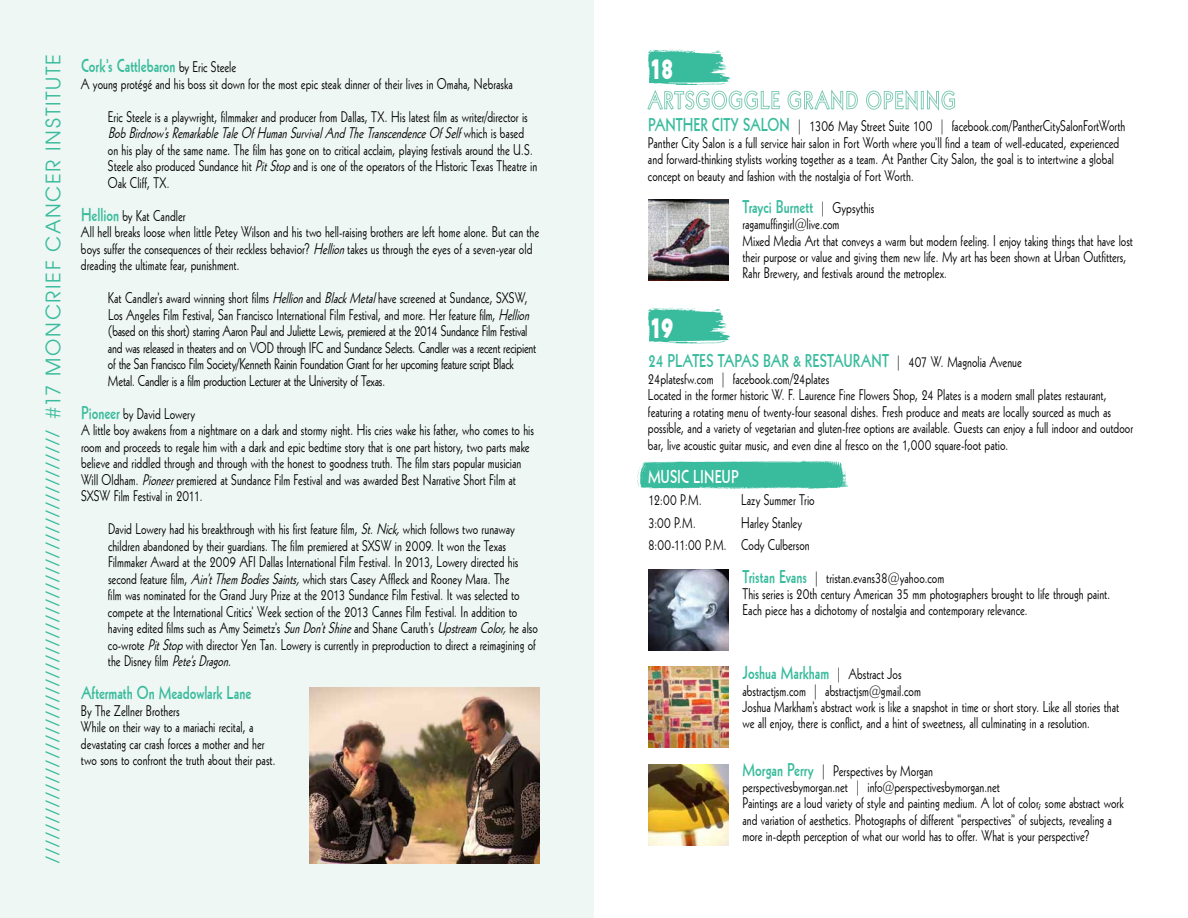
<style>
.page{position:relative;width:1188px;height:918px;background:#fff}
.page>*{position:absolute;margin:0;border:0;box-sizing:border-box;transform-origin:0 0}
.t1{font:28.5px "Geometric 231 BT Heavy C";color:#fff;scale:.8 1}
.t2{font:18px "Geometric 231 BT Bold C";color:#39bb9d;scale:.8 1}
.t3{font:18px "Geometric 231 BT Bold C";letter-spacing:.005em;color:#fff;scale:.8 1}
.t4{font:15.9px "Avant Garde Gothic Regular DTC";color:#39bb9d;scale:1.25 1}
.t5{font:15px/16.5px "Geometric 231 BT Roman C";color:#000;scale:.8 1}
.s1{font-size:19.95px}
.s2{font-family:"Geometric 231 BT Roman C";font-size:15px;color:#000}
.s3{font-style:italic}
.s4{font-family:"Geometric 231 BT Bold C";font-size:18px;color:#39bb9d}
</style>
<div class="page">
<div style="left:0;top:0;width:594px;height:918px;background:#eef7f3"></div>
<svg style="left:637px;top:461px;width:211px;height:28px;background:#4ec2a7"></svg>
<svg style="left:647px;top:49px;width:134px;height:61px"></svg>
<svg style="left:787px;top:89px;width:71px;height:22px"></svg>
<svg style="left:866px;top:89px;width:52px;height:22px"></svg>
<div style="left:921px;top:91px;width:3px;height:18px;border:1px solid #81ccb6"></div>
<svg style="left:927px;top:89px;width:28px;height:22px"></svg>
<svg style="left:648px;top:307px;width:82px;height:37px"></svg>
<img style="left:648px;top:200px;width:81px;height:80px">
<img style="left:648px;top:569px;width:81px;height:81px">
<img style="left:648px;top:666px;width:81px;height:81px">
<img style="left:648px;top:764px;width:81px;height:81px">
<img style="left:309px;top:687px;width:231px;height:177px">
<p class="t4" style="left:42px;top:864px;width:649px;rotate:-90deg">////////////////////////////////////////////////////// <span class="s1">#17 MONCRIEF CANCER INSTITUTE</span></p>
<p class="t2" style="left:81px;top:54px;width:196px">Cork’s Cattlebaron <span class="s2">by Eric Steele</span></p>
<p class="t5" style="left:81px;top:75px;width:541px">A young protégé and his boss sit down for the most epic steak dinner of their lives in Omaha, Nebraska</p>
<p class="t5" style="left:108px;top:108px;width:538px">Eric Steele is a playwright, filmmaker and producer from Dallas, TX. His latest film as writer/director is <span class="s3">BobBirdnow’sRemarkableTaleOfHumanSurvivalAndTheTranscendenceOfSelf</span>w h i c h i s b a s e d on his play of the same name. The film has gone on to critical acclaim, playing festivals around the U.S.<br>Steele also produced Sundance hit <span class="s3">PitStop</span>and is one of the operators of the Historic Texas Theatre in Oak Cliff, TX.</p>
<p class="t5" style="left:81px;top:207px;width:574px"><span class="s4">Hellion</span> by Kat Candler<br>All hell breaks loose when little Petey Wilson and his two hell-raising brothers are left home alone. But can the boys suffer the consequences of their reckless behavior? <span class="s3">Hellion</span>takes us through the eyes of a seven-year old dreading the ultimate fear, punishment.</p>
<p class="t5" style="left:108px;top:289px;width:537px">Kat Candler’s award winning short films <span class="s3">Hellion</span>and <span class="s3">BlackMetal</span>have screened at Sundance, SXSW, Los Angeles Film Festival, San Francisco International Film Festival, and more. Her feature film, <span class="s3">Hellion </span>(based on this short) starring Aaron Paul and Juliette Lewis, premiered at the 2014 Sundance Film Festival and was released in theaters and on VOD through IFC and Sundance Selects. Candler was a recent recipient of the San Francisco Film Society/Kenneth Rainin Foundation Grant for her upcoming feature script Black Metal. Candler is a film production Lecturer at the University of Texas.</p>
<p class="t5" style="left:81px;top:405px;width:568px"><span class="s4">Pioneer</span> by David Lowery<br>A little boy awakens from a nightmare on a dark and stormy night. His cries wake his father, who comes to his room and proceeds to regale him with a dark and epic bedtime story that is one part history, two parts make believe and riddled through and through with the honest to goodness truth. The film stars popular musician Will Oldham. <span class="s3">Pioneer</span>premiered at Sundance Film Festival and was awarded Best Narrative Short Film at SXSW Film Festival in 2011.</p>
<p class="t5" style="left:108px;top:520px;width:539px">David Lowery had his breakthrough with his first feature film, <span class="s3">St.Nick,</span>which follows two runaway children abandoned by their guardians. The film premiered at SXSW in 2009. It won the Texas Filmmaker Award at the 2009 AFI Dallas International Film Festival. In 2013, Lowery directed his second feature film, <span class="s3">Ain’tThemBodiesSaints,</span>which stars Casey Affleck and Rooney Mara. The<br>film was nominated for the Grand Jury Prize at the 2013 Sundance Film Festival. It was selected to compete at the International Critics’ Week section of the 2013 Cannes Film Festival. In addition to having edited films such as Amy Seimetz’s <span class="s3">SunDon’tShine</span>and Shane Caruth’s <span class="s3">UpstreamColor,</span>he also co-wrote <span class="s3">PitStop</span>with director Yen Tan. Lowery is currently in preproduction to direct a reimagining of t h e D i s n ey fi l m <span class="s3">Pete’sDragon.</span></p>
<p class="t2" style="left:81px;top:681px;width:214px">Aftermath On Meadowlark Lane</p>
<p class="t5" style="left:81px;top:702px;width:245px">By The Zellner Brothers<br>While on their way to a mariachi recital, a devastating car crash forces a mother and her two sons to confront the truth about their past.</p>
<h1 class="t1" style="left:650px;top:52px;width:32px">18</h1>
<p class="t2" style="left:648px;top:113px;width:21px">Panther</p>
<p class="t2" style="left:712px;top:113px;width:61px">City Salon</p>
<p class="t5" style="left:648px;top:117px;width:598px;text-indent:149px">| 1306 May Street Suite 100 | facebook.com/PantherCitySalonFortWorth Panther City Salon is a full service hair salon in Fort Worth where you’ll find a team of well-educated, experienced and forward-thinking stylists working together as a team. At Panther City Salon, the goal is to intertwine a global concept on beauty and fashion with the nostalgia of Fort Worth.</p>
<p class="t2" style="left:742px;top:195px;width:166px">Trayci Burnett <span class="s2">| Gypsythis</span></p>
<p class="t5" style="left:743px;top:216px;width:490px">ragamuffingirl@live.com<br>Mixed Media Art that conveys a warm but modern feeling. I enjoy taking things that have lost their purpose or value and giving them new life. My art has been shown at Urban Outfitters, Rahr Brewery, and festivals around the metroplex.</p>
<h1 class="t1" style="left:650px;top:310px;width:32px">19</h1>
<p class="t2" style="left:648px;top:349px;width:45px">24 Plates</p>
<p class="t2" style="left:718px;top:349px;width:20px">Tapas</p>
<p class="t2" style="left:763px;top:349px;width:74px">Bar &amp; Restaurant</p>
<p class="t5" style="left:896px;top:353px;width:159px">| 407 W. Magnolia Avenue</p>
<p class="t5" style="left:648px;top:370px;width:608px">24platesfw.com | facebook.com/24plates<br>Located in the former historic W. F. Laurence Fine Flowers Shop, 24 Plates is a modern small plates restaurant, featuring a rotating menu of twenty-four seasonal dishes. Fresh produce and meats are locally sourced as much as possible, and a variety of vegetarian and gluten-free options are available. Guests can enjoy a full indoor and outdoor bar, live acoustic guitar music, and even dine al fresco on the 1,000 square-foot patio.</p>
<p class="t3" style="left:648px;top:464px;width:115px">MUSIC LINEUP</p>
<p class="t5" style="left:648px;top:491px;width:69px">12:00 P.M.</p>
<p class="t5" style="left:741px;top:491px;width:94px">Lazy Summer Trio</p>
<p class="t5" style="left:648px;top:514px;width:62px">3:00 P.M.</p>
<p class="t5" style="left:648px;top:511px;width:204px;line-height:22.5px;text-indent:93px">Harley Stanley<br>8:00-11:00 P.M. Cody Culberson</p>
<p class="t5" style="left:742px;top:569px;width:462px"><span class="s4">Tristan Evans</span> | tristan.evans38@yahoo.com<br>This series is 20th century American 35 mm photographers brought to life through paint.<br>Each piece has a dichotomy of nostalgia and contemporary relevance.</p>
<p class="t2" style="left:742px;top:661px;width:200px">Joshua Markham <span class="s2">| Abstract Jos</span></p>
<p class="t5" style="left:742px;top:682px;width:472px">abstractjsm.com | abstractjsm@gmail.com<br>Joshua Markham’s abstract work is like a snapshot in time or short story. Like all stories that we all enjoy, there is conflict, and a hint of sweetness, all culminating in a resolution.</p>
<p class="t5" style="left:742px;top:762px;width:478px"><span class="s4">Morgan Perry</span> | Perspectives by Morgan<br>perspectivesbymorgan.net | info@perspectivesbymorgan.net<br>Paintings are a loud variety of style and painting medium. A lot of color; some abstract work and variation of aesthetics. Photographs of different “perspectives” of subjects, revealing a more in-depth perception of what our world has to offer. What is your perspective?</p>
</div>
